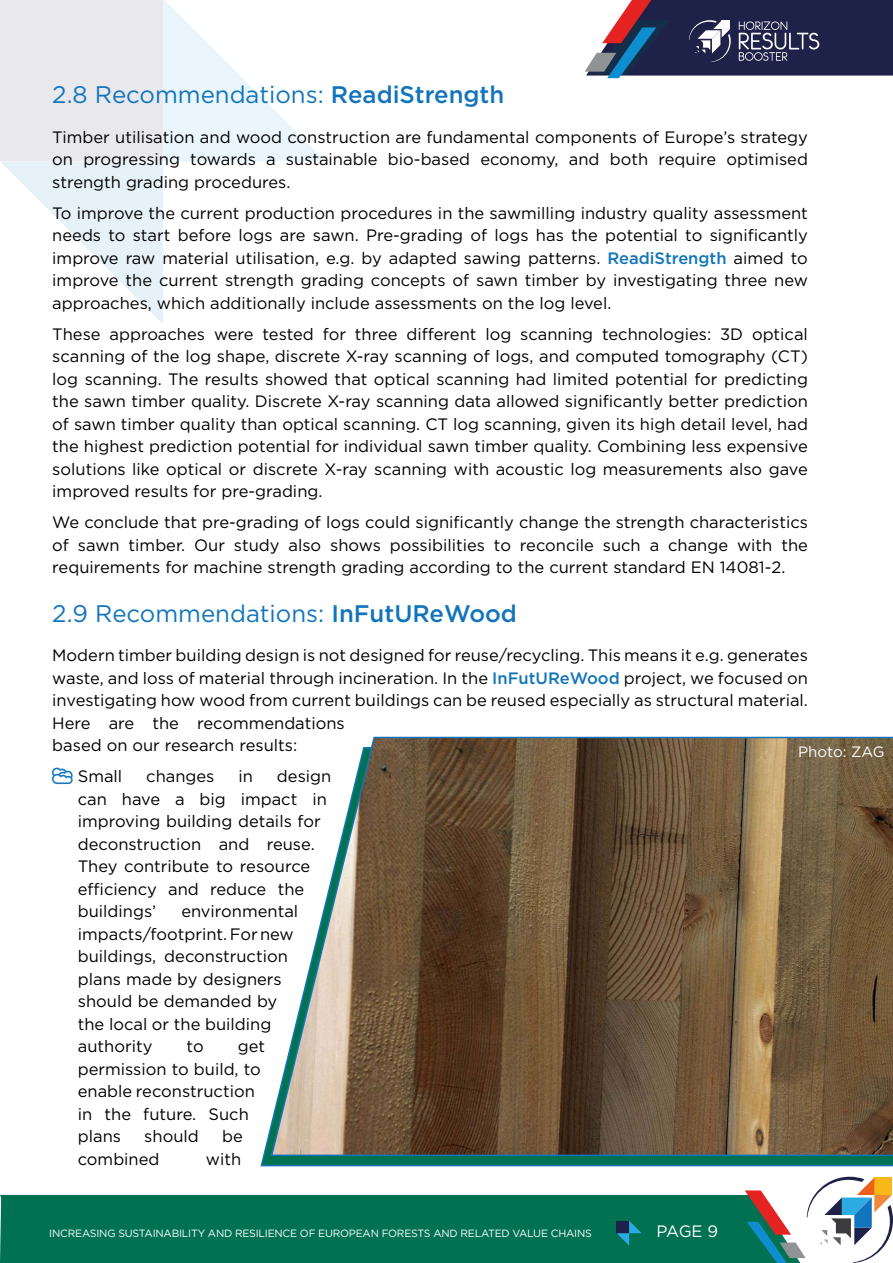
<style>
.page{position:relative;width:893px;height:1263px;background:#fff}
.page>*{position:absolute;margin:0;border:0;box-sizing:border-box;transform-origin:0 0}
.t1{font:24px "Gotham";color:#1275bb}
.t2{font:16.5px/22.5px "Gotham";color:#000;text-align:justify}
.t3{font:16.5px "Gotham";color:#fff}
.t4{font:15px "Gotham";color:#fff}
.t5{font:10.5px "Gotham";letter-spacing:-.02em;color:#fff}
.s1{font-weight:500}
.s2{font-weight:500;color:#1275bb}
</style>
<div class="page">
<div style="left:0;top:1195px;width:745px;height:68px;background:#007252"></div>
<svg style="left:745px;top:1177px;width:148px;height:86px"></svg>
<svg style="left:617px;top:1221px;width:25px;height:24px"></svg>
<svg style="left:0;top:0;width:325px;height:324px"></svg>
<svg style="left:585px;top:0;width:308px;height:78px;background:#484867"></svg>
<svg style="left:260px;top:1128px;width:633px;height:39px;background:#197e71"></svg>
<svg style="left:270px;top:736px;width:623px;height:421px;background:#7a674f"></svg>
<h1 class="t1" style="left:52px;top:79px;width:454px">2.8 Recommendations: <span class="s1">ReadiStrength</span></h1>
<p class="t2" style="left:52px;top:125px;width:757px">Timber utilisation and wood construction are fundamental components of Europe’s strategy on progressing towards a sustainable bio-based economy, and both require optimised strength grading procedures.</p>
<p class="t2" style="left:52px;top:201px;width:757px">To improve the current production procedures in the sawmilling industry quality assessment needs to start before logs are sawn. Pre-grading of logs has the potential to significantly improve raw material utilisation, e.g. by adapted sawing patterns. <span class="s2">ReadiStrength</span> aimed to improve the current strength grading concepts of sawn timber by investigating three new approaches, which additionally include assessments on the log level.</p>
<p class="t2" style="left:52px;top:322px;width:757px">These approaches were tested for three different log scanning technologies: 3D optical scanning of the log shape, discrete X-ray scanning of logs, and computed tomography (CT) log scanning. The results showed that optical scanning had limited potential for predicting the sawn timber quality. Discrete X-ray scanning data allowed significantly better prediction of sawn timber quality than optical scanning. CT log scanning, given its high detail level, had the highest prediction potential for individual sawn timber quality. Combining less expensive solutions like optical or discrete X-ray scanning with acoustic log measurements also gave improved results for pre-grading.</p>
<p class="t2" style="left:52px;top:511px;width:757px">We conclude that pre-grading of logs could significantly change the strength characteristics of sawn timber. Our study also shows possibilities to reconcile such a change with the requirements for machine strength grading according to the current standard EN 14081-2.</p>
<h1 class="t1" style="left:52px;top:598px;width:466px">2.9 Recommendations: <span class="s1">InFutUReWood</span></h1>
<p class="t2" style="left:52px;top:644px;width:757px;text-align:left">Modern timber building design is not designed for reuse/recycling. This means it e.g. generates waste, and loss of material through incineration. In the <span class="s2">InFutUReWood</span> project, we focused on investigating how wood from current buildings can be reused especially as structural material.<br>Here are the recommendations<br>based on our research results:</p>
<p class="t2" style="left:78px;top:765px;width:46px">Small</p>
<p class="t2" style="left:146px;top:765px;width:70px">changes</p>
<p class="t2" style="left:238px;top:765px;width:16px">in</p>
<p class="t4" style="left:798px;top:742px;width:88px">Photo: ZAG</p>
<p class="t2" style="left:78px;top:765px;width:255px;text-align:left;text-indent:199px">design can have a big impact in improving building details for deconstruction and reuse.<br>They contribute to resource efficiency and reduce the buildings’</p>
<p class="t2" style="left:78px;top:900px;width:222px;text-align:left;text-indent:104px">environmental impacts/footprint. For new buildings, deconstruction plans made by designers should be demanded by the local or the building authority</p>
<p class="t2" style="left:78px;top:1035px;width:189px;text-align:left;text-indent:160px">get permission to build, to enable reconstruction in the future. Such plans</p>
<p class="t2" style="left:187px;top:1035px;width:19px">to</p>
<p class="t2" style="left:144px;top:1125px;width:56px">should</p>
<p class="t2" style="left:222px;top:1125px;width:22px">be</p>
<p class="t2" style="left:78px;top:1147px;width:83px">combined</p>
<p class="t2" style="left:206px;top:1147px;width:37px">with</p>
<p class="t5" style="left:49px;top:1227px;width:544px">INCREASING SUSTAINABILITY AND RESILIENCE OF EUROPEAN FORESTS AND RELATED VALUE CHAINS</p>
<p class="t3" style="left:656px;top:1221px;width:63px">PAGE 9</p>
</div>
